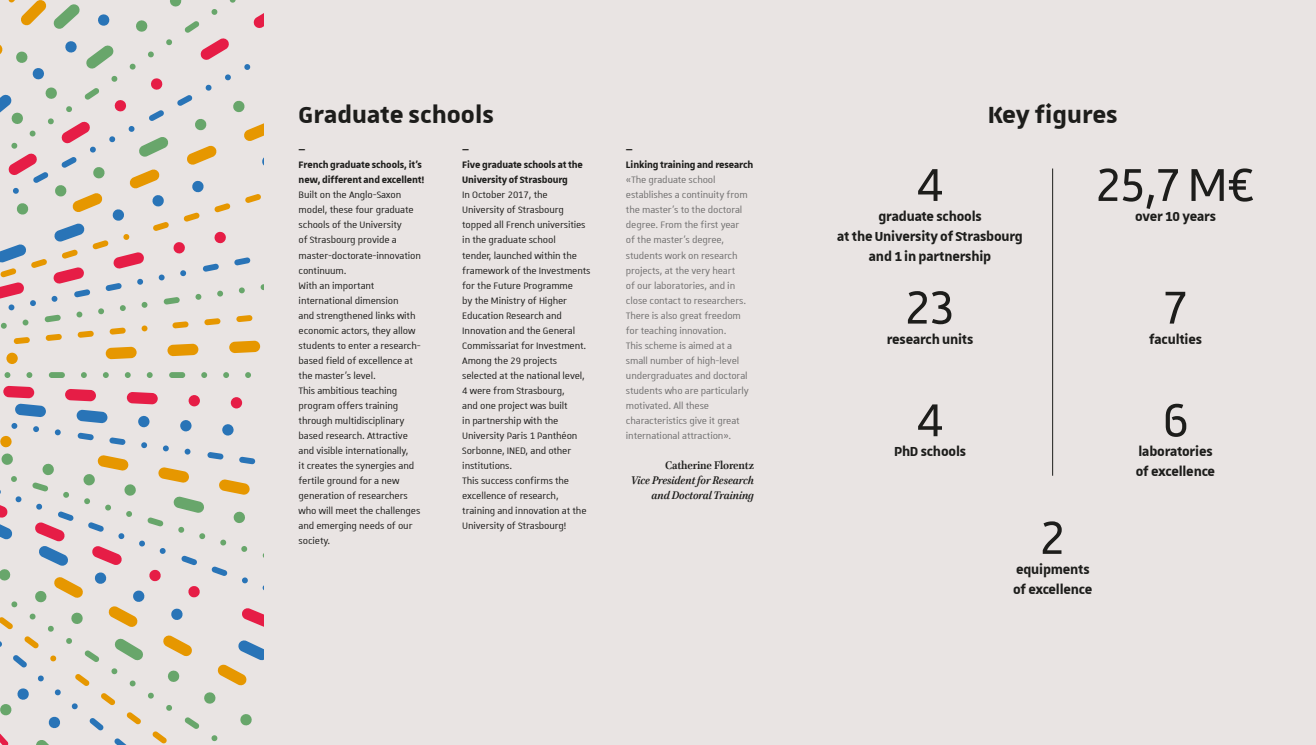
<style>
.page{position:relative;width:1316px;height:745px;background:#fff}
.page>*{position:absolute;margin:0;border:0;box-sizing:border-box;transform-origin:0 0}
.t1{font:62.5px "Unistra A";color:#1d1d1b}
.t2{font:700 31.25px "Unistra B";color:#1d1d1b}
.t3{font:700 17.5px/20px "Unistra A";letter-spacing:-.01em;color:#1d1d1b}
.t4{font:12.5px/15px "Unistra A";letter-spacing:-.01em;color:#1d1d1b}
.t5{font:12.5px/15px "Unistra A";letter-spacing:-.01em;color:#706f6f}
.t6{font:700 12.5px/15px "Unistra A";letter-spacing:-.01em;color:#1d1d1b}
.t7{font:italic 700 12.5px/15px "Brill";letter-spacing:-.01em;color:#1d1d1b;text-align:right}
.t8{font:700 12.5px "Brill";letter-spacing:-.01em;color:#1d1d1b}
</style>
<div class="page">
<div style="left:0;top:0;width:1315px;height:744px;background:#e9e4e3"></div>
<svg style="left:201px;top:372px;width:6px;height:6px"></svg>
<svg style="left:223px;top:372px;width:6px;height:6px"></svg>
<svg style="left:245px;top:372px;width:6px;height:6px"></svg>
<div style="left:169px;top:372px;width:16px;height:6px;background:#68a66b;border-radius:3px"></div>
<svg style="left:81px;top:372px;width:6px;height:6px"></svg>
<svg style="left:103px;top:372px;width:6px;height:6px"></svg>
<svg style="left:125px;top:372px;width:6px;height:6px"></svg>
<svg style="left:147px;top:372px;width:6px;height:6px"></svg>
<div style="left:49px;top:372px;width:16px;height:6px;background:#68a66b;border-radius:3px"></div>
<svg style="left:5px;top:372px;width:5px;height:6px"></svg>
<svg style="left:26px;top:372px;width:6px;height:6px"></svg>
<svg style="left:138px;top:415px;width:12px;height:12px"></svg>
<svg style="left:180px;top:419px;width:12px;height:12px"></svg>
<svg style="left:222px;top:423px;width:12px;height:12px"></svg>
<svg style="left:76px;top:409px;width:32px;height:14px"></svg>
<div style="left:6px;top:352px;width:12px;height:12px;background:#e69700;border-radius:50%"></div>
<svg style="left:11px;top:422px;width:7px;height:7px"></svg>
<svg style="left:33px;top:425px;width:6px;height:7px"></svg>
<svg style="left:0;top:0;width:263px;height:359px"></svg>
<svg style="left:0;top:429px;width:263px;height:316px"></svg>
<svg style="left:188px;top:394px;width:12px;height:12px"></svg>
<div style="left:231px;top:397px;width:11px;height:11px;background:#e61d46;border-radius:50%"></div>
<svg style="left:127px;top:392px;width:31px;height:12px"></svg>
<svg style="left:65px;top:389px;width:31px;height:12px"></svg>
<svg style="left:3px;top:385px;width:43px;height:32px"></svg>
<hr style="left:1052px;top:168px;width:1px;height:307px;background:#1d1d1b">
<h2 class="t2" style="left:299px;top:97px;width:197px">Graduate schools</h2>
<p class="t6" style="left:299px;top:142px;width:127px">—<br>French graduate schools, it’s new, different and excellent!</p>
<p class="t4" style="left:299px;top:187px;width:124px">Built on the Anglo-Saxon model, these four graduate schools of the University<br>of Strasbourg provide a master-doctorate-innovation continuum.<br>With an important international dimension<br>and strengthened links with economic actors, they allow students to enter a research&shy;based field of excellence at the master’s level.<br>This ambitious teaching program offers training through multidisciplinary based research. Attractive and visible internationally,<br>it creates the synergies and fertile ground for a new generation of researchers who will meet the challenges and emerging needs of our society.</p>
<p class="t6" style="left:462px;top:142px;width:122px">—<br>Five graduate schools at the<br>University of Strasbourg</p>
<p class="t4" style="left:462px;top:187px;width:130px">In October 2017, the<br>University of Strasbourg topped all French universities in the graduate school<br>tender, launched within the framework of the Investments for the Future Programme<br>by the Ministry of Higher<br>Education Research and<br>Innovation and the General<br>Commissariat for Investment.<br>Among the 29 projects selected at the national level,<br>4 were from Strasbourg,<br>and one project was built<br>in partnership with the<br>University Paris 1 Panthéon<br>Sorbonne, INED, and other institutions.<br>This success confirms the excellence of research, training and innovation at the<br>University of Strasbourg!</p>
<p class="t6" style="left:626px;top:142px;width:129px">—<br>Linking training and research</p>
<p class="t5" style="left:626px;top:172px;width:124px">«The graduate school establishes a continuity from the master’s to the doctoral degree. From the first year of the master’s degree, students work on research projects, at the very heart<br>of our laboratories, and in close contact to researchers.<br>There is also great freedom for teaching innovation.<br>This scheme is aimed at a small number of high-level undergraduates and doctoral students who are particularly motivated. All these characteristics give it great international attraction».</p>
<p class="t8" style="left:665px;top:456px;width:91px">Catherine Florentz</p>
<p class="t7" style="left:631px;top:472px;width:125px">Vice President for Research and Doctoral Training</p>
<h2 class="t2" style="left:987px;top:97px;width:131px">Key figures</h2>
<h1 class="t1" style="left:916px;top:152px;width:29px">4</h1>
<h3 class="t3" style="left:837px;top:205px;width:187px;text-align:center">graduate schools<br>at the University of Strasbourg and 1 in partnership</h3>
<h1 class="t1" style="left:906px;top:274px;width:50px">23</h1>
<h3 class="t3" style="left:886px;top:328px;width:88px">research units</h3>
<h1 class="t1" style="left:916px;top:387px;width:29px">4</h1>
<h3 class="t3" style="left:894px;top:440px;width:73px">PhD schools</h3>
<h1 class="t1" style="left:1096px;top:152px;width:159px">25,7M€</h1>
<h3 class="t3" style="left:1135px;top:205px;width:82px">over 10 years</h3>
<h1 class="t1" style="left:1164px;top:274px;width:24px">7</h1>
<h3 class="t3" style="left:1149px;top:328px;width:54px">faculties</h3>
<h1 class="t1" style="left:1162px;top:387px;width:28px">6</h1>
<h3 class="t3" style="left:1135px;top:440px;width:81px">laboratories of excellence</h3>
<h1 class="t1" style="left:1040px;top:504px;width:25px">2</h1>
<h3 class="t3" style="left:1013px;top:558px;width:81px">equipments of excellence</h3>
</div>
